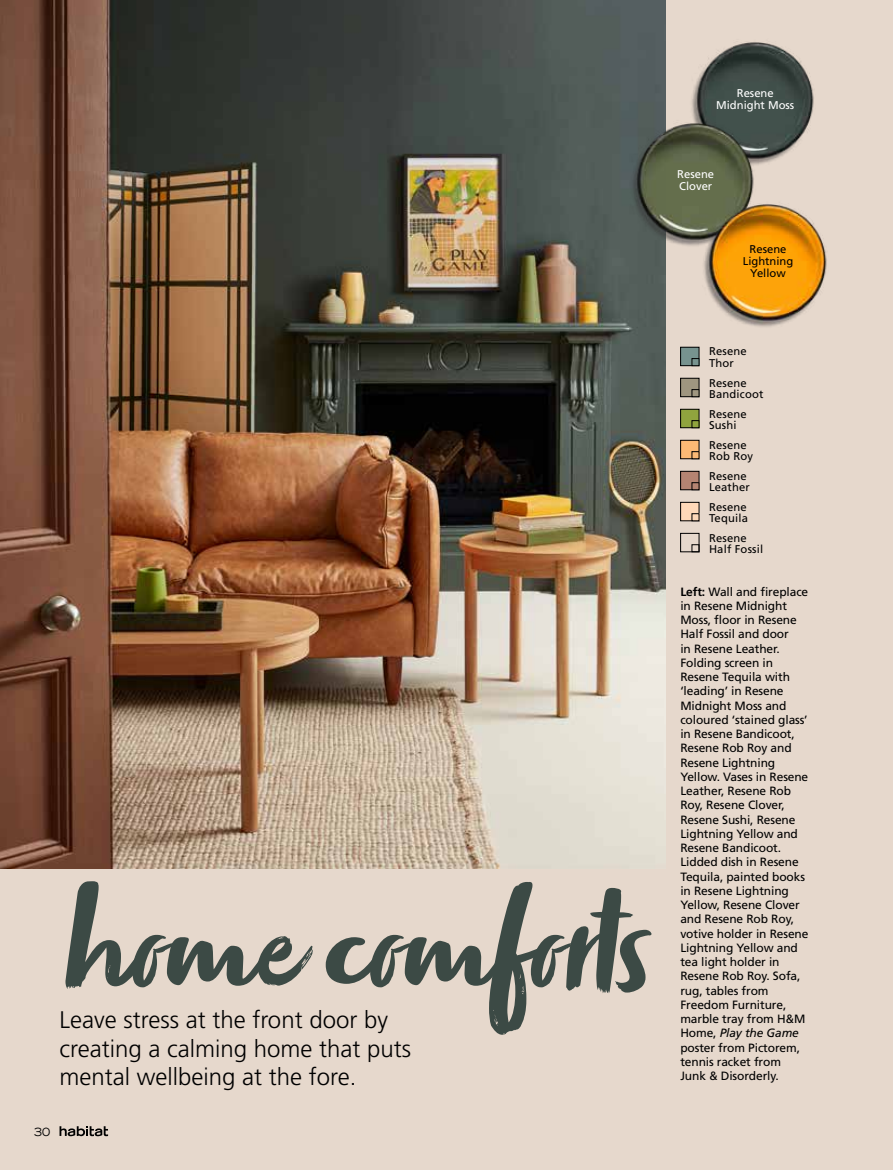
<style>
.page{position:relative;width:893px;height:1170px;background:#fff}
.page>*{position:absolute;margin:0;border:0;box-sizing:border-box;transform-origin:0 0}
.t1{font:145.35px "Zooja";letter-spacing:-.005em;color:#3c4a45}
.t2{font:300 24px/28.5px "Frutiger LT Std";color:#000}
.t3{font:12px/14.2px "Frutiger";letter-spacing:-.01em;color:#000}
.t4{font:11.25px/11.2px "Frutiger";letter-spacing:.015em;color:#000}
.t5{font:11.25px/12px "Frutiger LT Std";color:#fff;text-align:center}
.t6{font:11.25px/12px "Frutiger LT Std";color:#000;text-align:center}
.t7{font:expanded 11.25px "Trade Gothic LH";color:#000}
.s1{font-weight:700}
.s2{font-style:italic}
</style>
<div class="page">
<div style="left:0;top:0;width:893px;height:1169px;background:#e6d8cc"></div>
<img style="left:0;top:0;width:665px;height:868px">
<img style="left:684px;top:36px;width:132px;height:132px;border-radius:66px">
<img style="left:625px;top:117px;width:132px;height:132px;border-radius:66px">
<img style="left:697px;top:198px;width:132px;height:132px;border-radius:66px">
<div style="left:681px;top:347px;width:18px;height:18px;background:#77938f"></div>
<div style="left:680px;top:347px;width:19px;height:19px;border:1px solid #000"></div>
<div style="left:692px;top:358px;width:7px;height:8px;border:1px solid #000"></div>
<div style="left:681px;top:378px;width:18px;height:18px;background:#9f9680"></div>
<div style="left:680px;top:378px;width:19px;height:19px;border:1px solid #000"></div>
<div style="left:692px;top:389px;width:7px;height:8px;border:1px solid #000"></div>
<div style="left:681px;top:409px;width:18px;height:18px;background:#90a43e"></div>
<div style="left:680px;top:409px;width:19px;height:19px;border:1px solid #000"></div>
<div style="left:692px;top:420px;width:7px;height:8px;border:1px solid #000"></div>
<div style="left:681px;top:440px;width:18px;height:18px;background:#fbb975"></div>
<div style="left:680px;top:440px;width:19px;height:19px;border:1px solid #000"></div>
<div style="left:692px;top:451px;width:7px;height:8px;border:1px solid #000"></div>
<div style="left:681px;top:471px;width:18px;height:18px;background:#b58472"></div>
<div style="left:680px;top:471px;width:19px;height:19px;border:1px solid #000"></div>
<div style="left:692px;top:482px;width:7px;height:8px;border:1px solid #000"></div>
<div style="left:681px;top:502px;width:18px;height:18px;background:#ffd8b8"></div>
<div style="left:680px;top:502px;width:19px;height:19px;border:1px solid #000"></div>
<div style="left:692px;top:513px;width:7px;height:8px;border:1px solid #000"></div>
<div style="left:680px;top:533px;width:19px;height:19px;border:1px solid #000"></div>
<div style="left:692px;top:544px;width:7px;height:8px;border:1px solid #000"></div>
<svg style="left:60px;top:1126px;width:48px;height:10px"></svg>
<p class="t5" style="left:716px;top:87px;width:80px">Resene<br>Midnight Moss</p>
<p class="t5" style="left:677px;top:168px;width:38px;text-align:left">Resene<br>Clover</p>
<p class="t6" style="left:743px;top:243px;width:52px">Resene<br>Lightning<br>Yellow</p>
<h1 class="t1" style="left:60px;top:870px;width:589px">home comforts</h1>
<h2 class="t2" style="left:60px;top:1005px;width:353px">Leave stress at the front door by creating a calming home that puts mental wellbeing at the fore.</h2>
<p class="t7" style="left:34px;top:1124px;width:18px">30</p>
<p class="t4" style="left:709px;top:346px;width:39px">Resene<br>Thor</p>
<p class="t4" style="left:709px;top:377px;width:56px">Resene<br>Bandicoot</p>
<p class="t4" style="left:709px;top:408px;width:39px">Resene<br>Sushi</p>
<p class="t4" style="left:709px;top:439px;width:46px">Resene<br>Rob Roy</p>
<p class="t4" style="left:709px;top:470px;width:43px">Resene<br>Leather</p>
<p class="t4" style="left:709px;top:501px;width:40px">Resene<br>Tequila</p>
<p class="t4" style="left:709px;top:532px;width:56px">Resene<br>Half Fossil</p>
<p class="t3" style="left:680px;top:584px;width:130px"><span class="s1">Left:</span> Wall and fireplace in Resene Midnight<br>Moss, floor in Resene<br>Half Fossil and door<br>in Resene Leather.<br>Folding screen in<br>Resene Tequila with ‘leading’ in Resene<br>Midnight Moss and coloured ‘stained glass’ in Resene Bandicoot,<br>Resene Rob Roy and<br>Resene Lightning<br>Yellow. Vases in Resene<br>Leather, Resene Rob<br>Roy, Resene Clover,<br>Resene Sushi, Resene<br>Lightning Yellow and<br>Resene Bandicoot.<br>Lidded dish in Resene<br>Tequila, painted books in Resene Lightning<br>Yellow, Resene Clover and Resene Rob Roy, votive holder in Resene<br>Lightning Yellow and tea light holder in<br>Resene Rob Roy. Sofa, rug, tables from<br>Freedom Furniture, marble tray from H&amp;M<br>Home, <span class="s2">Play the Game </span>poster from Pictorem, tennis racket from<br>Junk &amp; Disorderly.</p>
</div>
